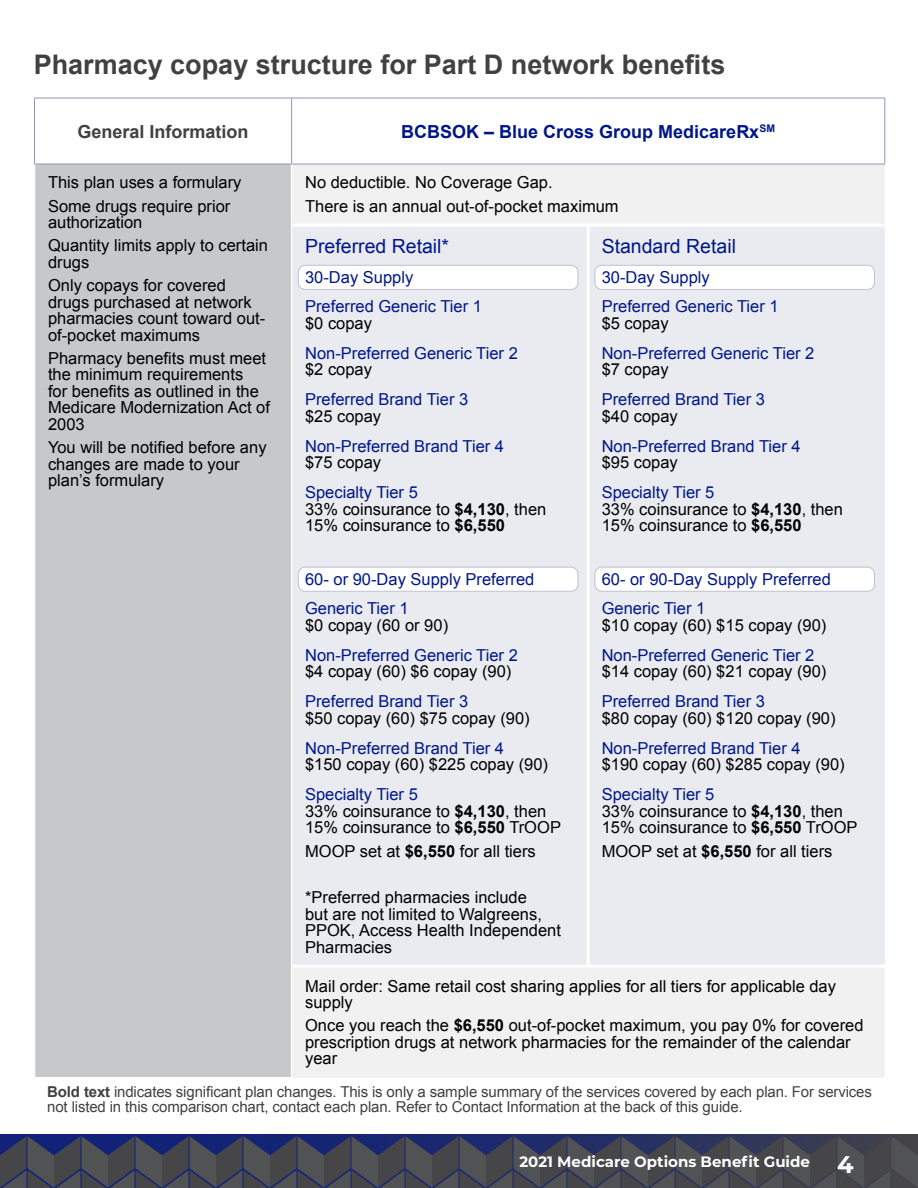
<style>
.page{position:relative;width:918px;height:1188px;background:#fff}
.page>*{position:absolute;margin:0;border:0;box-sizing:border-box;transform-origin:0 0}
._12-_H2__Section_Su{font:700 27px "Arial";color:#414042}
._34-GRID-normal_tex{font:19.5px "Arial";color:#001789}
._31-GRID-top_header{font:700 18px "Arial";color:#001789}
._31-GRID-top_header-2{font:700 18px "Arial";color:#414042}
._34-GRID-normal_tex-2{font:16.5px/16.5px "Arial";color:#000}
._37-GRID-normal_tex{font:16.5px "Arial";color:#001789}
._33-GRID-subhead{font:16.5px "Arial";color:#001789}
._35-GRID-footnotes{font:15px/15px "Arial";letter-spacing:-.01em;color:#414042}
.t1{font:700 15px "Montserrat";color:#fff}
.s1{font-weight:700}
.s2{font-size:24px}
</style>
<div class="page">
<svg style="left:0;top:1134px;width:918px;height:2px;background:#202b69"></svg>
<svg style="left:0;top:1136px;width:918px;height:52px;background:#414354"></svg>
<div style="left:34px;top:164px;width:258px;height:914px;background:#c7c8ca"></div>
<div style="left:293px;top:165px;width:592px;height:913px;background:#f1f1f2"></div>
<div style="left:292px;top:227px;width:593px;height:738px;background:#e9ebf0"></div>
<hr style="left:34px;top:98px;width:258px;height:1px;background:#9196b7">
<hr style="left:34px;top:98px;width:1px;height:66px;background:#9196b7">
<hr style="left:292px;top:98px;width:296px;height:1px;background:#9196b7">
<hr style="left:291px;top:98px;width:1px;height:66px;background:#9196b7">
<hr style="left:588px;top:98px;width:297px;height:1px;background:#9196b7">
<hr style="left:884px;top:98px;width:1px;height:66px;background:#9196b7">
<hr style="left:34px;top:164px;width:258px;height:1px;background:#9196b7">
<hr style="left:292px;top:164px;width:296px;height:1px;background:#9196b7">
<hr style="left:588px;top:164px;width:297px;height:1px;background:#9196b7">
<hr style="left:34px;top:164px;width:1px;height:61px;background:#fff">
<hr style="left:34px;top:225px;width:1px;height:741px;background:#fff">
<hr style="left:34px;top:966px;width:1px;height:111px;background:#fff">
<hr style="left:34px;top:1077px;width:258px;height:2px;background:#fff">
<hr style="left:291px;top:164px;width:1px;height:61px;background:#fff">
<hr style="left:291px;top:225px;width:1px;height:741px;background:#fff">
<hr style="left:291px;top:966px;width:1px;height:111px;background:#fff">
<hr style="left:292px;top:224px;width:296px;height:3px;background:#fff">
<hr style="left:588px;top:224px;width:297px;height:3px;background:#fff">
<hr style="left:587px;top:227px;width:3px;height:738px;background:#fff">
<hr style="left:292px;top:965px;width:296px;height:3px;background:#fff">
<hr style="left:588px;top:965px;width:297px;height:3px;background:#fff">
<div style="left:298px;top:265px;width:280px;height:24px;background:#fff;border-radius:7px"></div>
<div style="left:298px;top:265px;width:280px;height:25px;border:1px solid #bfc2d3;border-radius:7px"></div>
<div style="left:298px;top:567px;width:280px;height:24px;background:#fff;border-radius:7px"></div>
<div style="left:298px;top:567px;width:280px;height:25px;border:1px solid #bfc2d3;border-radius:7px"></div>
<div style="left:595px;top:265px;width:280px;height:24px;background:#fff;border-radius:7px"></div>
<div style="left:595px;top:265px;width:280px;height:25px;border:1px solid #bfc2d3;border-radius:7px"></div>
<div style="left:595px;top:567px;width:280px;height:24px;background:#fff;border-radius:7px"></div>
<div style="left:595px;top:567px;width:280px;height:25px;border:1px solid #bfc2d3;border-radius:7px"></div>
<p class="_12-_H2__Section_Su" style="left:34px;top:46px;width:693px">Pharmacy copay structure for Part D network benefits</p>
<p class="_31-GRID-top_header-2" style="left:78px;top:119px;width:173px">General Information</p>
<p class="_31-GRID-top_header" style="left:401px;top:119px;width:375px">BCBSOK – Blue Cross Group MedicareRx<sup>SM</sup></p>
<p class="_34-GRID-normal_tex-2" style="left:48px;top:175px;width:195px">This plan uses a formulary</p>
<p class="_34-GRID-normal_tex-2" style="left:48px;top:198px;width:184px">Some drugs require prior authorization</p>
<p class="_34-GRID-normal_tex-2" style="left:48px;top:238px;width:222px">Quantity limits apply to certain drugs</p>
<p class="_34-GRID-normal_tex-2" style="left:48px;top:277px;width:219px">Only copays for covered drugs purchased at network pharmacies count toward out&shy;of-pocket maximums</p>
<p class="_34-GRID-normal_tex-2" style="left:48px;top:350px;width:223px">Pharmacy benefits must meet the minimum requirements<br>for benefits as outlined in the<br>Medicare Modernization Act of<br>2003</p>
<p class="_34-GRID-normal_tex-2" style="left:48px;top:439px;width:220px">You will be notified before any changes are made to your plan’s formulary</p>
<p class="_34-GRID-normal_tex-2" style="left:305px;top:175px;width:249px">No deductible. No Coverage Gap.</p>
<p class="_34-GRID-normal_tex-2" style="left:305px;top:198px;width:315px">There is an annual out-of-pocket maximum</p>
<p class="_34-GRID-normal_tex" style="left:305px;top:233px;width:146px">Preferred Retail*</p>
<p class="_33-GRID-subhead" style="left:305px;top:266px;width:110px">30-Day Supply</p>
<p class="_37-GRID-normal_tex" style="left:305px;top:296px;width:178px">Preferred Generic Tier 1</p>
<p class="_34-GRID-normal_tex-2" style="left:305px;top:315px;width:68px">$0 copay</p>
<p class="_37-GRID-normal_tex" style="left:305px;top:342px;width:214px">Non-Preferred Generic Tier 2</p>
<p class="_34-GRID-normal_tex-2" style="left:305px;top:362px;width:68px">$2 copay</p>
<p class="_37-GRID-normal_tex" style="left:305px;top:389px;width:165px">Preferred Brand Tier 3</p>
<p class="_34-GRID-normal_tex-2" style="left:305px;top:408px;width:78px">$25 copay</p>
<p class="_37-GRID-normal_tex" style="left:305px;top:435px;width:201px">Non-Preferred Brand Tier 4</p>
<p class="_34-GRID-normal_tex-2" style="left:305px;top:455px;width:78px">$75 copay</p>
<p class="_37-GRID-normal_tex" style="left:305px;top:482px;width:114px">Specialty Tier 5</p>
<p class="_34-GRID-normal_tex-2" style="left:305px;top:501px;width:243px">33% coinsurance to <span class="s1">$4,130</span>, then<br>15% coinsurance to <span class="s1">$6,550</span></p>
<p class="_33-GRID-subhead" style="left:305px;top:568px;width:231px">60- or 90-Day Supply Preferred</p>
<p class="_37-GRID-normal_tex" style="left:305px;top:598px;width:105px">Generic Tier 1</p>
<p class="_34-GRID-normal_tex-2" style="left:305px;top:617px;width:145px">$0 copay (60 or 90)</p>
<p class="_37-GRID-normal_tex" style="left:305px;top:644px;width:214px">Non-Preferred Generic Tier 2</p>
<p class="_34-GRID-normal_tex-2" style="left:305px;top:663px;width:208px">$4 copay (60) $6 copay (90)</p>
<p class="_37-GRID-normal_tex" style="left:305px;top:691px;width:165px">Preferred Brand Tier 3</p>
<p class="_34-GRID-normal_tex-2" style="left:305px;top:710px;width:226px">$50 copay (60) $75 copay (90)</p>
<p class="_37-GRID-normal_tex" style="left:305px;top:737px;width:201px">Non-Preferred Brand Tier 4</p>
<p class="_34-GRID-normal_tex-2" style="left:305px;top:756px;width:245px">$150 copay (60) $225 copay (90)</p>
<p class="_37-GRID-normal_tex" style="left:305px;top:784px;width:114px">Specialty Tier 5</p>
<p class="_34-GRID-normal_tex-2" style="left:305px;top:803px;width:257px">33% coinsurance to <span class="s1">$4,130</span>, then<br>15% coinsurance to <span class="s1">$6,550</span> TrOOP</p>
<p class="_34-GRID-normal_tex-2" style="left:305px;top:843px;width:232px">MOOP set at <span class="s1">$6,550</span> for all tiers</p>
<p class="_34-GRID-normal_tex-2" style="left:305px;top:889px;width:257px">*Preferred pharmacies include<br>but are not limited to Walgreens,<br>PPOK, Access Health Independent<br>Pharmacies</p>
<p class="_34-GRID-normal_tex" style="left:602px;top:233px;width:136px">Standard Retail</p>
<p class="_33-GRID-subhead" style="left:602px;top:266px;width:110px">30-Day Supply</p>
<p class="_37-GRID-normal_tex" style="left:602px;top:296px;width:178px">Preferred Generic Tier 1</p>
<p class="_34-GRID-normal_tex-2" style="left:602px;top:315px;width:68px">$5 copay</p>
<p class="_37-GRID-normal_tex" style="left:602px;top:342px;width:214px">Non-Preferred Generic Tier 2</p>
<p class="_34-GRID-normal_tex-2" style="left:602px;top:362px;width:68px">$7 copay</p>
<p class="_37-GRID-normal_tex" style="left:602px;top:389px;width:165px">Preferred Brand Tier 3</p>
<p class="_34-GRID-normal_tex-2" style="left:602px;top:408px;width:78px">$40 copay</p>
<p class="_37-GRID-normal_tex" style="left:602px;top:435px;width:201px">Non-Preferred Brand Tier 4</p>
<p class="_34-GRID-normal_tex-2" style="left:602px;top:455px;width:78px">$95 copay</p>
<p class="_37-GRID-normal_tex" style="left:602px;top:482px;width:114px">Specialty Tier 5</p>
<p class="_34-GRID-normal_tex-2" style="left:602px;top:501px;width:243px">33% coinsurance to <span class="s1">$4,130</span>, then<br>15% coinsurance to <span class="s1">$6,550</span></p>
<p class="_33-GRID-subhead" style="left:602px;top:568px;width:231px">60- or 90-Day Supply Preferred</p>
<p class="_37-GRID-normal_tex" style="left:602px;top:598px;width:105px">Generic Tier 1</p>
<p class="_34-GRID-normal_tex-2" style="left:602px;top:617px;width:226px">$10 copay (60) $15 copay (90)</p>
<p class="_37-GRID-normal_tex" style="left:602px;top:644px;width:214px">Non-Preferred Generic Tier 2</p>
<p class="_34-GRID-normal_tex-2" style="left:602px;top:663px;width:226px">$14 copay (60) $21 copay (90)</p>
<p class="_37-GRID-normal_tex" style="left:602px;top:691px;width:165px">Preferred Brand Tier 3</p>
<p class="_34-GRID-normal_tex-2" style="left:602px;top:710px;width:235px">$80 copay (60) $120 copay (90)</p>
<p class="_37-GRID-normal_tex" style="left:602px;top:737px;width:201px">Non-Preferred Brand Tier 4</p>
<p class="_34-GRID-normal_tex-2" style="left:602px;top:756px;width:245px">$190 copay (60) $285 copay (90)</p>
<p class="_37-GRID-normal_tex" style="left:602px;top:784px;width:114px">Specialty Tier 5</p>
<p class="_34-GRID-normal_tex-2" style="left:602px;top:803px;width:257px">33% coinsurance to <span class="s1">$4,130</span>, then<br>15% coinsurance to <span class="s1">$6,550</span> TrOOP</p>
<p class="_34-GRID-normal_tex-2" style="left:602px;top:843px;width:232px">MOOP set at <span class="s1">$6,550</span> for all tiers</p>
<p class="_34-GRID-normal_tex-2" style="left:305px;top:978px;width:532px">Mail order: Same retail cost sharing applies for all tiers for applicable day supply</p>
<p class="_34-GRID-normal_tex-2" style="left:305px;top:1017px;width:560px">Once you reach the <span class="s1">$6,550</span> out-of-pocket maximum, you pay 0% for covered prescription drugs at network pharmacies for the remainder of the calendar year</p>
<p class="_35-GRID-footnotes" style="left:47px;top:1084px;width:826px"><span class="s1">Bold text</span> indicates significant plan changes. This is only a sample summary of the services covered by each plan. For services not listed in this comparison chart, contact each plan. Refer to Contact Information at the back of this guide.</p>
<p class="t1" style="left:519px;top:1150px;width:336px">2021 Medicare Options Benefit Guide <span class="s2">4</span></p>
</div>
